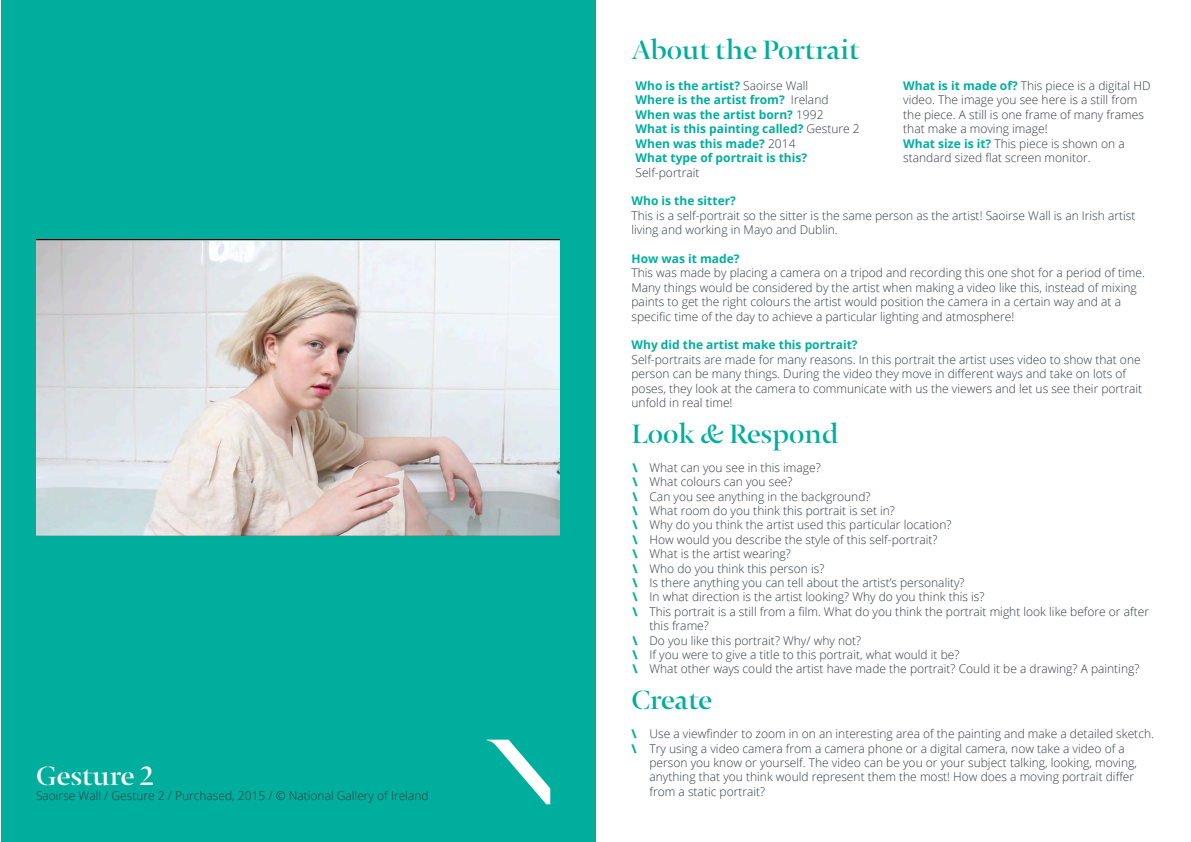
<style>
.page{position:relative;width:1191px;height:842px;background:#fff}
.page>*{position:absolute;margin:0;border:0;box-sizing:border-box;transform-origin:0 0}
.t1{font:500 30px "Ty Stencil Pro";color:#00ae9e}
.t2{font:500 30px "Ty Stencil Pro";color:#fff}
.t3{font:300 12px/14.4px "Open Sans";color:#2f3b41}
.t4{font:700 12px/14.4px "Open Sans";color:#00ae9e}
.t5{font:800 12px/14.4px "Open Sans";color:#00ae9e;text-align:justify}
.s1{font-weight:300;color:#2f3b41}
.s2{font-weight:700;color:#00ae9e}
</style>
<div class="page">
<div style="left:0;top:0;width:595px;height:842px;background:#00ae9e"></div>
<img style="left:36px;top:239px;width:523px;height:296px">
<img style="left:486px;top:739px;width:65px;height:66px">
<p class="t2" style="left:36px;top:760px;width:119px">Gesture 2</p>
<p class="t3" style="left:36px;top:788px;width:394px">Saoirse Wall / Gesture 2 / Purchased, 2015 / © National Gallery of Ireland</p>
<h2 class="t1" style="left:631px;top:33px;width:230px">About the Portrait</h2>
<p class="t4" style="left:635px;top:78px;width:226px">Who is the artist? <span class="s1">Saoirse Wall<br></span>Where is the artist from? <span class="s1">Ireland<br></span>When was the artist born? <span class="s1">1992<br></span>What is this painting called? <span class="s1">Gesture 2<br></span>When was this made? <span class="s1">2014<br></span>What type of portrait is this?<br><span class="s1">Self-portrait</span></p>
<p class="t3" style="left:903px;top:78px;width:249px"><span class="s2">What is it made of?</span> This piece is a digital HD video. The image you see here is a still from the piece. A still is one frame of many frames that make a moving image!<br><span class="s2">What size is it?</span> This piece is shown on a standard sized flat screen monitor.</p>
<h3 class="t4" style="left:631px;top:193px;width:106px">Who is the sitter?</h3>
<p class="t3" style="left:631px;top:208px;width:505px">This is a self-portrait so the sitter is the same person as the artist! Saoirse Wall is an Irish artist living and working in Mayo and Dublin.</p>
<h3 class="t4" style="left:631px;top:251px;width:110px">How was it made?</h3>
<p class="t3" style="left:631px;top:265px;width:515px">This was made by placing a camera on a tripod and recording this one shot for a period of time.<br>Many things would be considered by the artist when making a video like this, instead of mixing paints to get the right colours the artist would position the camera in a certain way and at a specific time of the day to achieve a particular lighting and atmosphere!</p>
<h3 class="t4" style="left:631px;top:337px;width:228px">Why did the artist make this portrait?</h3>
<p class="t3" style="left:631px;top:352px;width:512px">Self-portraits are made for many reasons. In this portrait the artist uses video to show that one person can be many things. During the video they move in different ways and take on lots of poses, they look at the camera to communicate with us the viewers and let us see their portrait unfold in real time!</p>
<h2 class="t1" style="left:631px;top:417px;width:209px">Look &amp; Respond</h2>
<p class="t5" style="left:632px;top:459px;width:7px">\ \ \ \ \ \ \ \ \ \ \</p>
<p class="t5" style="left:632px;top:632px;width:7px">\ \ \</p>
<p class="t3" style="left:649px;top:460px;width:501px">What can you see in this image?<br>What colours can you see?<br>Can you see anything in the background?<br>What room do you think this portrait is set in?<br>Why do you think the artist used this particular location?<br>How would you describe the style of this self-portrait?<br>What is the artist wearing?<br>Who do you think this person is?<br>Is there anything you can tell about the artist’s personality?<br>In what direction is the artist looking? Why do you think this is?<br>This portrait is a still from a film. What do you think the portrait might look like before or after this frame?<br>Do you like this portrait? Why/ why not?<br>If you were to give a title to this portrait, what would it be?<br>What other ways could the artist have made the portrait? Could it be a drawing? A painting?</p>
<h2 class="t1" style="left:631px;top:684px;width:82px">Create</h2>
<p class="t5" style="left:631px;top:726px;width:7px">\ \</p>
<p class="t3" style="left:649px;top:726px;width:506px">Use a viewfinder to zoom in on an interesting area of the painting and make a detailed sketch.<br>Try using a video camera from a camera phone or a digital camera, now take a video of a person you know or yourself. The video can be you or your subject talking, looking, moving, anything that you think would represent them the most! How does a moving portrait differ from a static portrait?</p>
</div>
